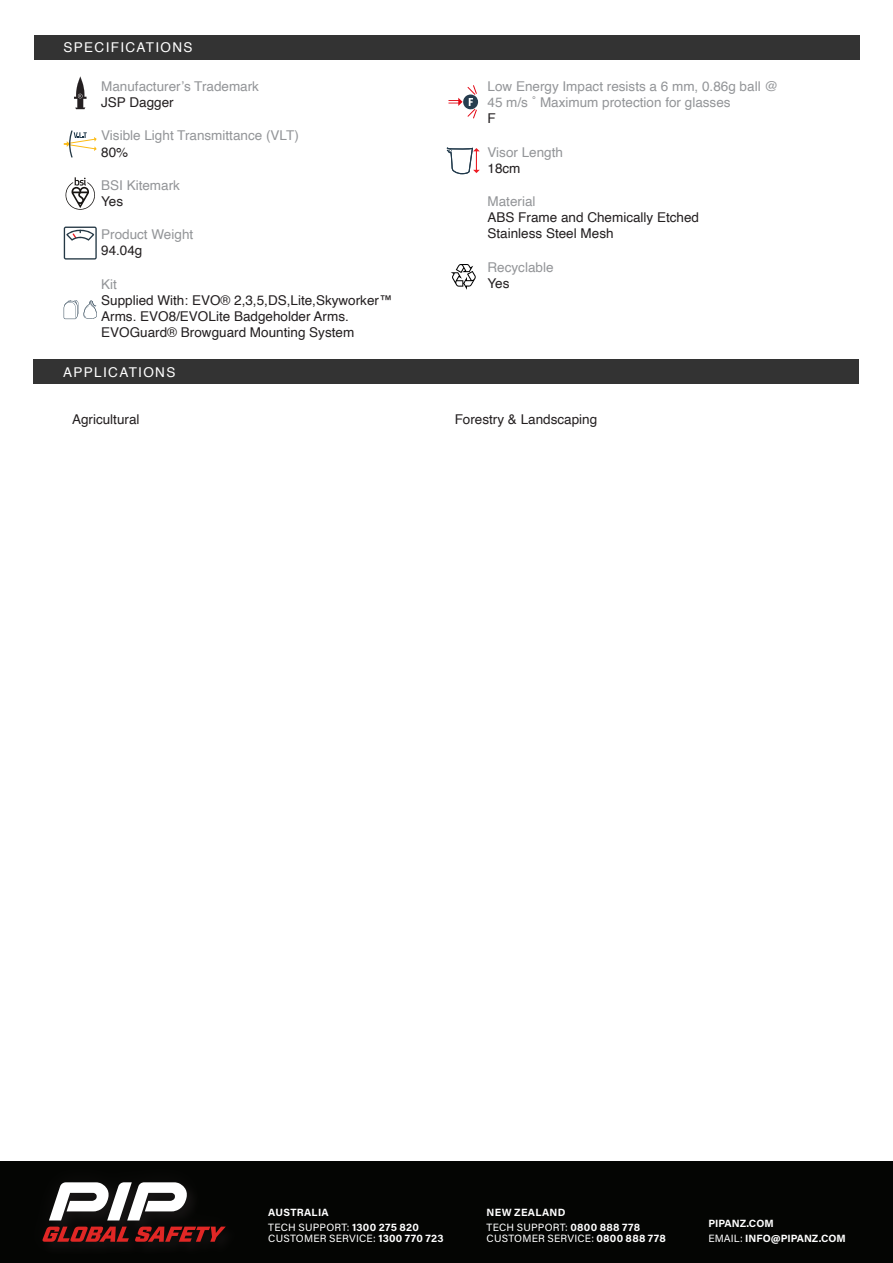
<style>
.page{position:relative;width:893px;height:1263px;background:#fff}
.page>*{position:absolute;margin:0;border:0;box-sizing:border-box;transform-origin:0 0}
.t1{font:13.5px/16.2px "Helvetica";color:#939598}
.t2{font:13.5px/16.2px "Helvetica";color:#231f20}
.t3{font:13.5px "Helvetica";letter-spacing:.1em;color:#fff}
.t4{font:700 10.5px/14.7px "Acumin Pro";letter-spacing:.025em;color:#fff}
.t5{font:10.5px "Acumin Pro";letter-spacing:.02em;color:#fff}
.t6{font:700 10.5px/14.7px "Acumin Pro";color:#fff}
.s1{color:#231f20}
.s2{color:#939598}
.s3{font-weight:400}
.s4{font-weight:700}
</style>
<div class="page">
<div style="left:0;top:1161px;width:893px;height:102px;background:#040503"></div>
<svg style="left:49px;top:1182px;width:139px;height:38px"></svg>
<svg style="left:42px;top:1226px;width:87px;height:16px"></svg>
<svg style="left:135px;top:1226px;width:91px;height:16px"></svg>
<div style="left:33px;top:359px;width:826px;height:25px;background:#333"></div>
<div style="left:34px;top:35px;width:825px;height:25px;background:#333"></div>
<svg style="left:64px;top:227px;width:33px;height:33px"></svg>
<svg style="left:65px;top:177px;width:30px;height:33px"></svg>
<svg style="left:451px;top:264px;width:25px;height:26px"></svg>
<svg style="left:74px;top:76px;width:13px;height:33px"></svg>
<svg style="left:64px;top:300px;width:33px;height:19px"></svg>
<svg style="left:447px;top:147px;width:33px;height:27px"></svg>
<svg style="left:64px;top:130px;width:33px;height:28px"></svg>
<svg style="left:448px;top:85px;width:30px;height:33px"></svg>
<p class="t3" style="left:64px;top:37px;width:131px">SPECIFICATIONS</p>
<p class="t1" style="left:101px;top:79px;width:159px">Manufacturer’s Trademark<br><span class="s1">JSP Dagger</span></p>
<p class="t1" style="left:101px;top:128px;width:199px">Visible Light Transmittance (VLT)<br><span class="s1">80%</span></p>
<p class="t1" style="left:101px;top:177px;width:80px">BSI Kitemark<br><span class="s1">Yes</span></p>
<p class="t1" style="left:101px;top:227px;width:94px">Product Weight<br><span class="s1">94.04g</span></p>
<p class="t2" style="left:101px;top:276px;width:293px"><span class="s2">Kit<br></span>Supplied With: EVO® 2,3,5,DS,Lite,Skyworker™<br>Arms. EVO8/EVOLite Badgeholder Arms.<br>EVOGuard® Browguard Mounting System</p>
<p class="t1" style="left:487px;top:79px;width:292px">Low Energy Impact resists a 6 mm, 0.86g ball @<br>45 m/s ˚ Maximum protection for glasses<br><span class="s1">F</span></p>
<p class="t1" style="left:487px;top:144px;width:77px">Visor Length<br><span class="s1">18cm</span></p>
<p class="t2" style="left:487px;top:194px;width:213px"><span class="s2">Material<br></span>ABS Frame and Chemically Etched<br>Stainless Steel Mesh</p>
<p class="t1" style="left:487px;top:259px;width:68px">Recyclable<br><span class="s1">Yes</span></p>
<p class="t3" style="left:63px;top:361px;width:114px">APPLICATIONS</p>
<p class="t2" style="left:72px;top:411px;width:69px">Agricultural</p>
<p class="t2" style="left:455px;top:411px;width:144px">Forestry &amp; Landscaping</p>
<p class="t4" style="left:268px;top:1205px;width:152px">AUSTRALIA<br><span class="s3">TECH SUPPORT:</span> 1300 275 820</p>
<p class="t5" style="left:268px;top:1231px;width:177px">CUSTOMER SERVICE: <span class="s4">1300 770 723</span></p>
<p class="t4" style="left:487px;top:1205px;width:155px">NEW ZEALAND<br><span class="s3">TECH SUPPORT:</span> 0800 888 778</p>
<p class="t5" style="left:487px;top:1231px;width:181px">CUSTOMER SERVICE: <span class="s4">0800 888 778</span></p>
<p class="t6" style="left:708px;top:1215px;width:139px">PIPANZ.COM<br><span class="s3">EMAIL:</span> INFO@PIPANZ.COM</p>
</div>
